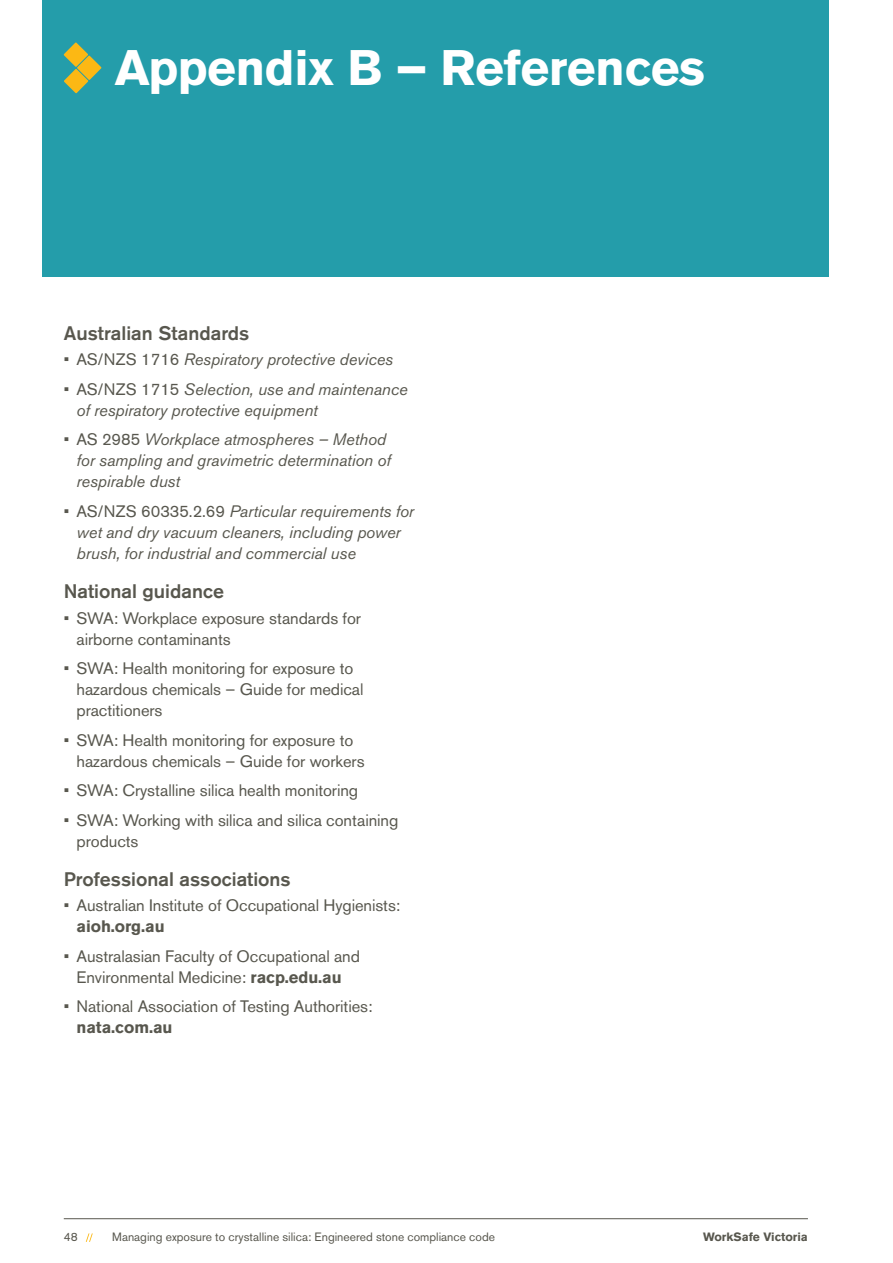
<style>
.page{position:relative;width:893px;height:1263px;background:#fff}
.page>*{position:absolute;margin:0;border:0;box-sizing:border-box;transform-origin:0 0}
.H1_-_PAGE_HEADING{font:700 49.5px "Akzidenz Grotesk BE";letter-spacing:-.01em;color:#fff}
.H4_-_HEADING{font:500 19.5px "Akzidenz Grotesk BE";color:#58574e}
.P_-_L1_BULLET{font:16.5px/21px "Akzidenz Grotesk BE";letter-spacing:-.005em;color:#58574e}
.P_-_L1_BULLET-2{font:italic 16.5px/21px "Akzidenz Grotesk BE";letter-spacing:-.005em;color:#58574e}
.t1{font:12px "Akzidenz Grotesk BE";color:#58574e}
.t2{font:700 12px "Akzidenz Grotesk BE";color:#58574e}
.s1{font-style:normal}
.s2{font-weight:700}
</style>
<div class="page">
<hr style="left:64px;top:1218px;width:744px;height:1px;background:#58574e">
<div style="left:43px;top:0;width:786px;height:276px;background:#249daa"></div>
<svg style="left:77px;top:56px;width:24px;height:24px"></svg>
<svg style="left:64px;top:69px;width:24px;height:24px"></svg>
<svg style="left:64px;top:42px;width:24px;height:25px"></svg>
<svg style="left:86px;top:1233px;width:7px;height:9px"></svg>
<p class="H1_-_PAGE_HEADING" style="left:115px;top:39px;width:592px">Appendix B – References</p>
<p class="H4_-_HEADING" style="left:64px;top:321px;width:187px">Australian Standards</p>
<p class="P_-_L1_BULLET-2" style="left:64px;top:349px;width:331px"><span class="s1">• AS/NZS 1716</span> Respiratory protective devices</p>
<p class="P_-_L1_BULLET-2" style="left:77px;top:378px;width:333px;text-indent:-13px"><span class="s1">• AS/NZS 1715</span> Selection, use and maintenance of respiratory protective equipment</p>
<p class="P_-_L1_BULLET-2" style="left:77px;top:429px;width:316px;text-indent:-13px"><span class="s1">• AS 2985</span> Workplace atmospheres – Method for sampling and gravimetric determination of respirable dust</p>
<p class="P_-_L1_BULLET-2" style="left:77px;top:500px;width:339px;text-indent:-13px"><span class="s1">• AS/NZS 60335.2.69</span> Particular requirements for wet and dry vacuum cleaners, including power brush, for industrial and commercial use</p>
<p class="H4_-_HEADING" style="left:64px;top:579px;width:162px">National guidance</p>
<p class="P_-_L1_BULLET" style="left:77px;top:607px;width:286px;text-indent:-13px">• SWA: Workplace exposure standards for airborne contaminants</p>
<p class="P_-_L1_BULLET" style="left:77px;top:658px;width:288px;text-indent:-13px">• SWA: Health monitoring for exposure to hazardous chemicals – Guide for medical practitioners</p>
<p class="P_-_L1_BULLET" style="left:77px;top:729px;width:290px;text-indent:-13px">• SWA: Health monitoring for exposure to hazardous chemicals – Guide for workers</p>
<p class="P_-_L1_BULLET" style="left:64px;top:780px;width:296px">• SWA: Crystalline silica health monitoring</p>
<p class="P_-_L1_BULLET" style="left:77px;top:809px;width:323px;text-indent:-13px">• SWA: Working with silica and silica containing products</p>
<p class="H4_-_HEADING" style="left:64px;top:867px;width:228px">Professional associations</p>
<p class="P_-_L1_BULLET" style="left:77px;top:895px;width:325px;text-indent:-13px">• Australian Institute of Occupational Hygienists: <span class="s2">aioh.org.au</span></p>
<p class="P_-_L1_BULLET" style="left:64px;top:945px;width:298px;text-align:center">• Australasian Faculty of Occupational and<br>Environmental Medicine: <span class="s2">racp.edu.au</span></p>
<p class="P_-_L1_BULLET" style="left:77px;top:996px;width:297px;text-indent:-13px">• National Association of Testing Authorities: <span class="s2">nata.com.au</span></p>
<p class="t1" style="left:64px;top:1230px;width:15px">48</p>
<p class="t1" style="left:112px;top:1230px;width:384px">Managing exposure to crystalline silica: Engineered stone compliance code</p>
<p class="t2" style="left:703px;top:1230px;width:106px">WorkSafe Victoria</p>
</div>
